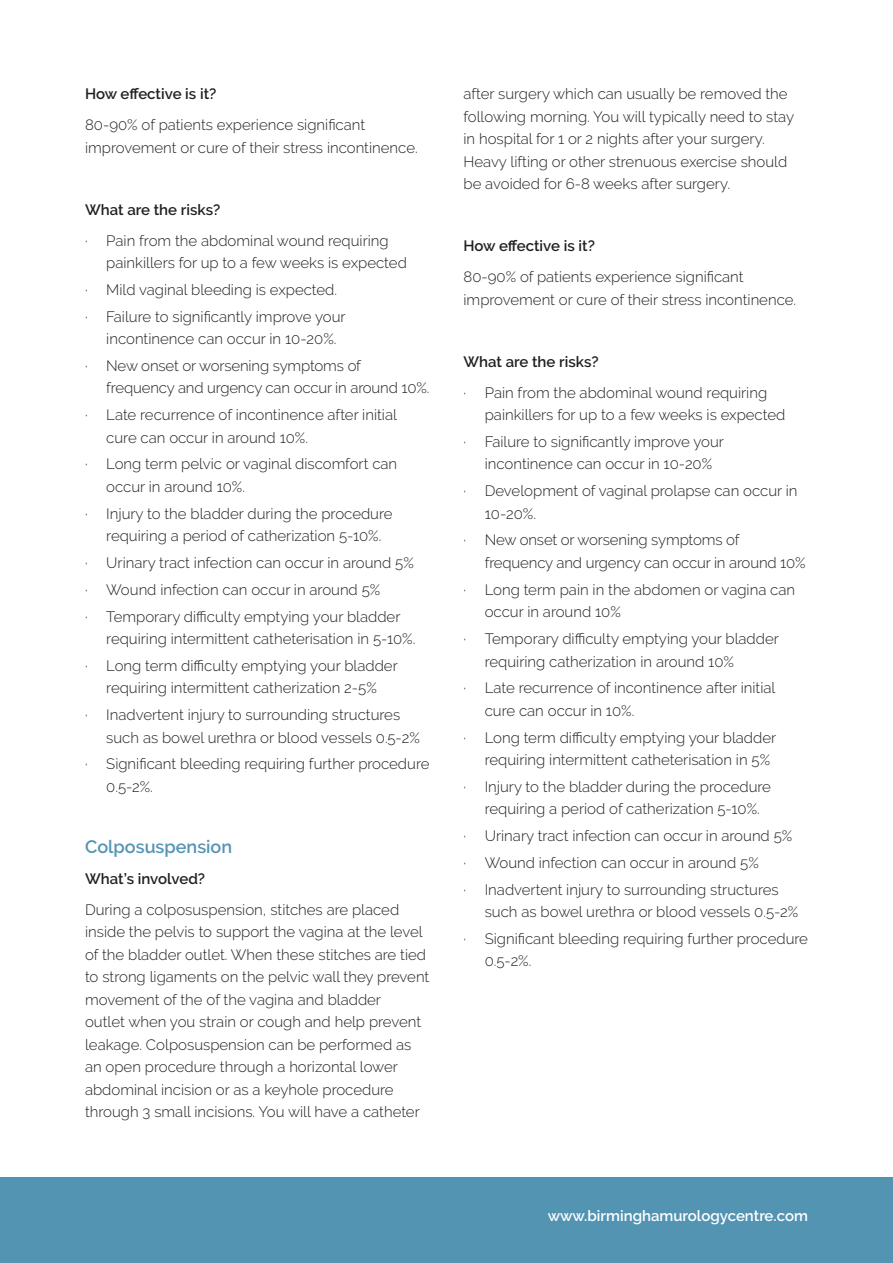
<style>
.page{position:relative;width:893px;height:1263px;background:#fff}
.page>*{position:absolute;margin:0;border:0;box-sizing:border-box;transform-origin:0 0}
.Body_Copy{font:600 18px "Raleway";color:#5494b3}
.Bullet_Points{font:300 15px/22.5px "Raleway";color:#231f20}
.Body_Copy-2{font:300 15px/22.5px "Raleway";color:#231f20}
.Body_Copy-3{font:600 15px "Raleway";color:#231f20}
.t1{font:600 15px "Raleway";color:#fff}
</style>
<div class="page">
<div style="left:0;top:1178px;width:893px;height:85px;background:#5494b3"></div>
<p class="Body_Copy-3" style="left:85px;top:85px;width:133px">How effective is it?</p>
<p class="Body_Copy-2" style="left:85px;top:114px;width:334px">80-90% of patients experience significant improvement or cure of their stress incontinence.</p>
<p class="Body_Copy-3" style="left:85px;top:201px;width:137px">What are the risks?</p>
<p class="Bullet_Points" style="left:106px;top:229px;width:302px;text-indent:-21px">· Pain from the abdominal wound requiring painkillers for up to a few weeks is expected</p>
<p class="Bullet_Points" style="left:85px;top:278px;width:254px">· Mild vaginal bleeding is expected.</p>
<p class="Bullet_Points" style="left:106px;top:305px;width:241px;text-indent:-21px">· Failure to significantly improve your incontinence can occur in 10-20%.</p>
<p class="Bullet_Points" style="left:106px;top:354px;width:325px;text-indent:-21px">· New onset or worsening symptoms of frequency and urgency can occur in around 10%.</p>
<p class="Bullet_Points" style="left:106px;top:404px;width:292px;text-indent:-21px">· Late recurrence of incontinence after initial cure can occur in around 10%.</p>
<p class="Bullet_Points" style="left:106px;top:453px;width:292px;text-indent:-21px">· Long term pelvic or vaginal discomfort can occur in around 10%.</p>
<p class="Bullet_Points" style="left:106px;top:502px;width:288px;text-indent:-21px">· Injury to the bladder during the procedure requiring a period of catherization 5-10%.</p>
<p class="Bullet_Points" style="left:85px;top:551px;width:330px">· Urinary tract infection can occur in around 5%</p>
<p class="Bullet_Points" style="left:85px;top:578px;width:297px">· Wound infection can occur in around 5%</p>
<p class="Bullet_Points" style="left:106px;top:605px;width:311px;text-indent:-21px">· Temporary difficulty emptying your bladder requiring intermittent catheterisation in 5-10%.</p>
<p class="Bullet_Points" style="left:85px;top:654px;width:314px;text-align:center">· Long term difficulty emptying your bladder requiring intermittent catherization 2-5%</p>
<p class="Bullet_Points" style="left:106px;top:703px;width:315px;text-indent:-21px">· Inadvertent injury to surrounding structures such as bowel urethra or blood vessels 0.5-2%</p>
<p class="Bullet_Points" style="left:106px;top:753px;width:325px;text-indent:-21px">· Significant bleeding requiring further procedure<br>0.5-2%.</p>
<p class="Body_Copy" style="left:85px;top:836px;width:149px">Colposuspension</p>
<p class="Body_Copy-3" style="left:85px;top:870px;width:122px">What’s involved?</p>
<p class="Body_Copy-2" style="left:85px;top:898px;width:346px">During a colposuspension, stitches are placed inside the pelvis to support the vagina at the level of the bladder outlet. When these stitches are tied to strong ligaments on the pelvic wall they prevent movement of the of the vagina and bladder<br>outlet when you strain or cough and help prevent leakage. Colposuspension can be performed as an open procedure through a horizontal lower abdominal incision or as a keyhole procedure through 3 small incisions. You will have a catheter</p>
<p class="Body_Copy-2" style="left:463px;top:83px;width:332px">after surgery which can usually be removed the following morning. You will typically need to stay in hospital for 1 or 2 nights after your surgery.<br>Heavy lifting or other strenuous exercise should be avoided for 6-8 weeks after surgery.</p>
<p class="Body_Copy-3" style="left:463px;top:237px;width:133px">How effective is it?</p>
<p class="Body_Copy-2" style="left:463px;top:266px;width:334px">80-90% of patients experience significant improvement or cure of their stress incontinence.</p>
<p class="Body_Copy-3" style="left:463px;top:353px;width:137px">What are the risks?</p>
<p class="Bullet_Points" style="left:485px;top:381px;width:302px;text-indent:-21px">· Pain from the abdominal wound requiring painkillers for up to a few weeks is expected</p>
<p class="Bullet_Points" style="left:485px;top:430px;width:241px;text-indent:-21px">· Failure to significantly improve your incontinence can occur in 10-20%</p>
<p class="Bullet_Points" style="left:485px;top:480px;width:314px;text-indent:-21px">· Development of vaginal prolapse can occur in<br>10-20%.</p>
<p class="Bullet_Points" style="left:485px;top:529px;width:322px;text-indent:-21px">· New onset or worsening symptoms of frequency and urgency can occur in around 10%</p>
<p class="Bullet_Points" style="left:485px;top:578px;width:312px;text-indent:-21px">· Long term pain in the abdomen or vagina can occur in around 10%</p>
<p class="Bullet_Points" style="left:485px;top:627px;width:296px;text-indent:-21px">· Temporary difficulty emptying your bladder requiring catherization in around 10%</p>
<p class="Bullet_Points" style="left:485px;top:677px;width:292px;text-indent:-21px">· Late recurrence of incontinence after initial cure can occur in 10%.</p>
<p class="Bullet_Points" style="left:485px;top:726px;width:293px;text-indent:-21px">· Long term difficulty emptying your bladder requiring intermittent catheterisation in 5%</p>
<p class="Bullet_Points" style="left:485px;top:775px;width:288px;text-indent:-21px">· Injury to the bladder during the procedure requiring a period of catherization 5-10%.</p>
<p class="Bullet_Points" style="left:463px;top:824px;width:330px">· Urinary tract infection can occur in around 5%</p>
<p class="Bullet_Points" style="left:463px;top:851px;width:297px">· Wound infection can occur in around 5%</p>
<p class="Bullet_Points" style="left:485px;top:878px;width:315px;text-indent:-21px">· Inadvertent injury to surrounding structures such as bowel urethra or blood vessels 0.5-2%</p>
<p class="Bullet_Points" style="left:485px;top:927px;width:325px;text-indent:-21px">· Significant bleeding requiring further procedure<br>0.5-2%.</p>
<p class="t1" style="left:548px;top:1207px;width:262px">www.birminghamurologycentre.com</p>
</div>
